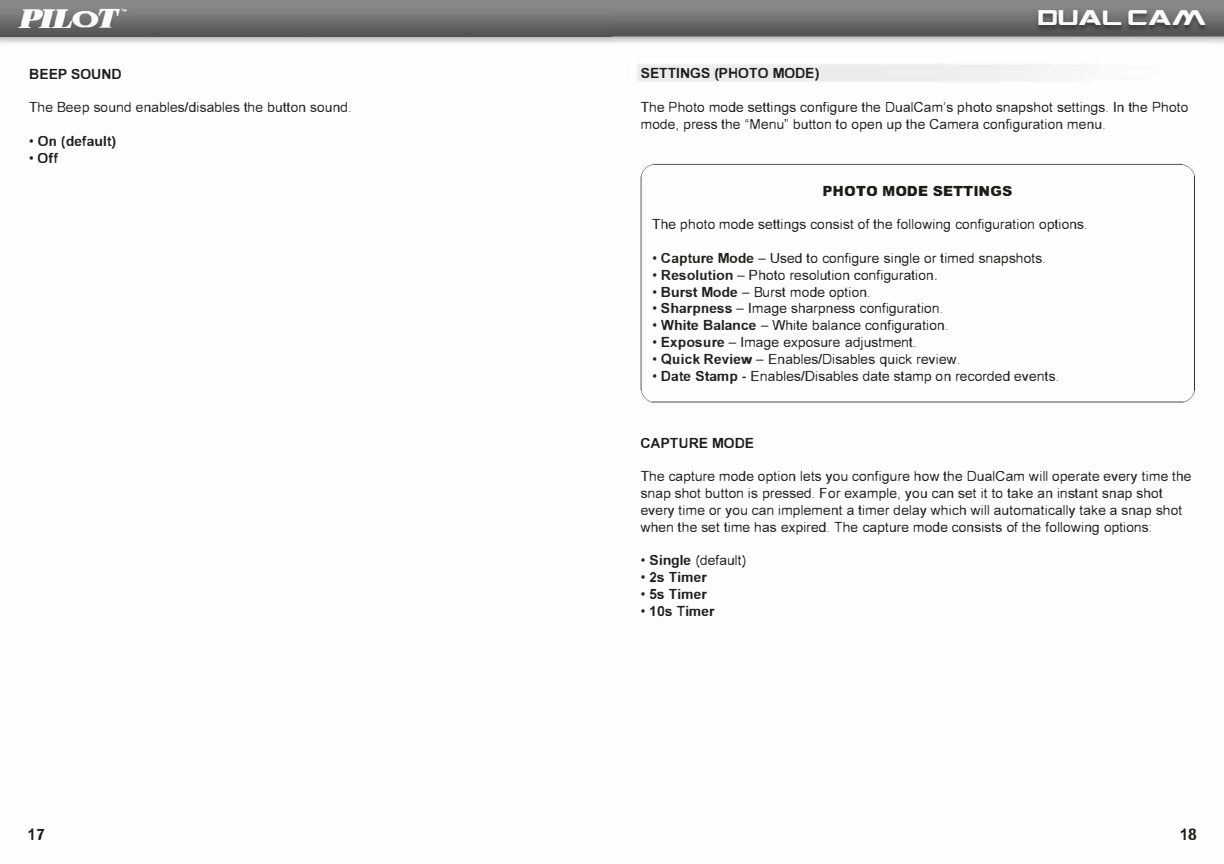
<style>
.page{position:relative;width:1224px;height:864px;background:#fff}
.page>*{position:absolute;margin:0;border:0;box-sizing:border-box;transform-origin:0 0}
.t1{font:21.6px "Fd 13943";color:#fbfbfb}
.t2{font:17.2px "Fd 13947";color:#fbfbfb}
.t3{font:12.8px "Fd 5530";color:#20201e}
.t4{font:12.8px "Fd 5530";color:#1d1d1a}
.t5{font:12.8px "Fd 5530";color:#1f1f1d}
.t6{font:12.8px "Fd 5530";letter-spacing:.005em;color:#1d1d1b}
.t7{font:12.8px "Fd 5530";letter-spacing:-.005em;color:#222220}
.t8{font:12.8px "Fd 5530";letter-spacing:.005em;color:#1d1d1d}
.t9{font:12.4px "Fd 38245";letter-spacing:.005em;color:#1c1c18}
.t10{font:12.4px "Fd 38245";color:#1d1d1b}
.t11{font:10.4px/16.8px "Fd 981";letter-spacing:.005em;color:#222220}
.t12{font:10.4px "Fd 981";color:#21211f}
.t13{font:10.4px/16.8px "Fd 981";color:#242321}
.t14{font:10.4px "Fd 981";color:#232321}
.t15{font:10.4px "Fd 981";color:#22221f}
.t16{font:10.4px "Fd 981";letter-spacing:.005em;color:#262624}
.t17{font:4px "Fd 35828";color:#222220}
.s1{font-family:"Fd 5530";font-size:12.8px}
</style>
<div class="page">
<img style="left:0;top:0;width:1224px;height:42px">
<img style="left:640px;top:161px;width:13px;height:16px">
<img style="left:1183px;top:161px;width:13px;height:16px">
<img style="left:639px;top:388px;width:14px;height:15px">
<img style="left:1183px;top:388px;width:13px;height:15px">
<hr style="left:653px;top:164px;width:529px;height:1px;background:#585454">
<hr style="left:641px;top:177px;width:1px;height:213px;background:#706c6c">
<hr style="left:1194px;top:176px;width:1px;height:215px;background:#30302c">
<hr style="left:652px;top:402px;width:531px;height:1px;background:#545454">
<h1 class="t1" style="left:18px;top:8px;width:111px">PILOT.</h1>
<h2 class="t2" style="left:1038px;top:9px;width:169px">DUAL CA/Y\.</h2>
<p class="t8" style="left:29px;top:67px;width:94px">BEEP SOUND</p>
<p class="t16" style="left:29px;top:101px;width:325px">The Beep sound enables/disables the button sound.</p>
<p class="t3" style="left:29px;top:134px;width:88px">•On (default)</p>
<p class="t3" style="left:29px;top:151px;width:31px">•Off</p>
<p class="t10" style="left:28px;top:828px;width:18px">17</p>
<p class="t4" style="left:641px;top:67px;width:180px">SETTINGS (PHOTO MODE)</p>
<p class="t13" style="left:640px;top:99px;width:550px">The Photo mode settings configure the DualCam's photo snapshot settings. In the Photo mode, press the "Menu" button to open up the Camera configuration menu.</p>
<p class="t9" style="left:823px;top:183px;width:190px">PHOTO MODE SETTINGS</p>
<p class="t14" style="left:652px;top:218px;width:438px">The photo mode settings consist of the following configuration options.</p>
<p class="t15" style="left:652px;top:252px;width:396px"><span class="s1">•Capture Mode</span> - Used to configure single or timed snapshots.</p>
<p class="t14" style="left:652px;top:269px;width:286px"><span class="s1">• Resolution</span> - Photo resolution configuration.</p>
<p class="t12" style="left:652px;top:285px;width:221px"><span class="s1">• Burst Mode</span> - Burst mode option.</p>
<p class="t12" style="left:652px;top:302px;width:293px"><span class="s1">•Sharpness</span> - Image sharpness configuration.</p>
<p class="t12" style="left:652px;top:319px;width:299px"><span class="s1">•White Balance</span> - White balance configuration.</p>
<p class="t12" style="left:652px;top:336px;width:267px"><span class="s1">• Exposure</span> - Image exposure adjustment.</p>
<p class="t12" style="left:652px;top:353px;width:311px"><span class="s1">•Quick Review</span> - Enables/Disables quick review.</p>
<p class="t7" style="left:652px;top:369px;width:87px">• Date Stamp</p>
<p class="t17" style="left:742px;top:377px;width:6px">-</p>
<p class="t11" style="left:751px;top:368px;width:311px">Enables/Disables date stamp on recorded events.</p>
<p class="t6" style="left:641px;top:436px;width:115px">CAPTURE MODE</p>
<p class="t11" style="left:640px;top:469px;width:553px">The capture mode option lets you configure how the DualCam will operate every time the snap shot button is pressed. For example, you can set it to take an instant snap shot every time or you can implement a timer delay which will automatically take a snap shot when the set time has expired. The capture mode consists of the following options:</p>
<p class="t12" style="left:641px;top:554px;width:107px"><span class="s1">•Single</span> (default)</p>
<p class="t5" style="left:641px;top:571px;width:68px">• 2s Timer</p>
<p class="t3" style="left:641px;top:587px;width:68px">• Ss Timer</p>
<p class="t5" style="left:641px;top:604px;width:75px">• 1 0s Timer</p>
<p class="t9" style="left:1180px;top:827px;width:18px">18</p>
</div>
